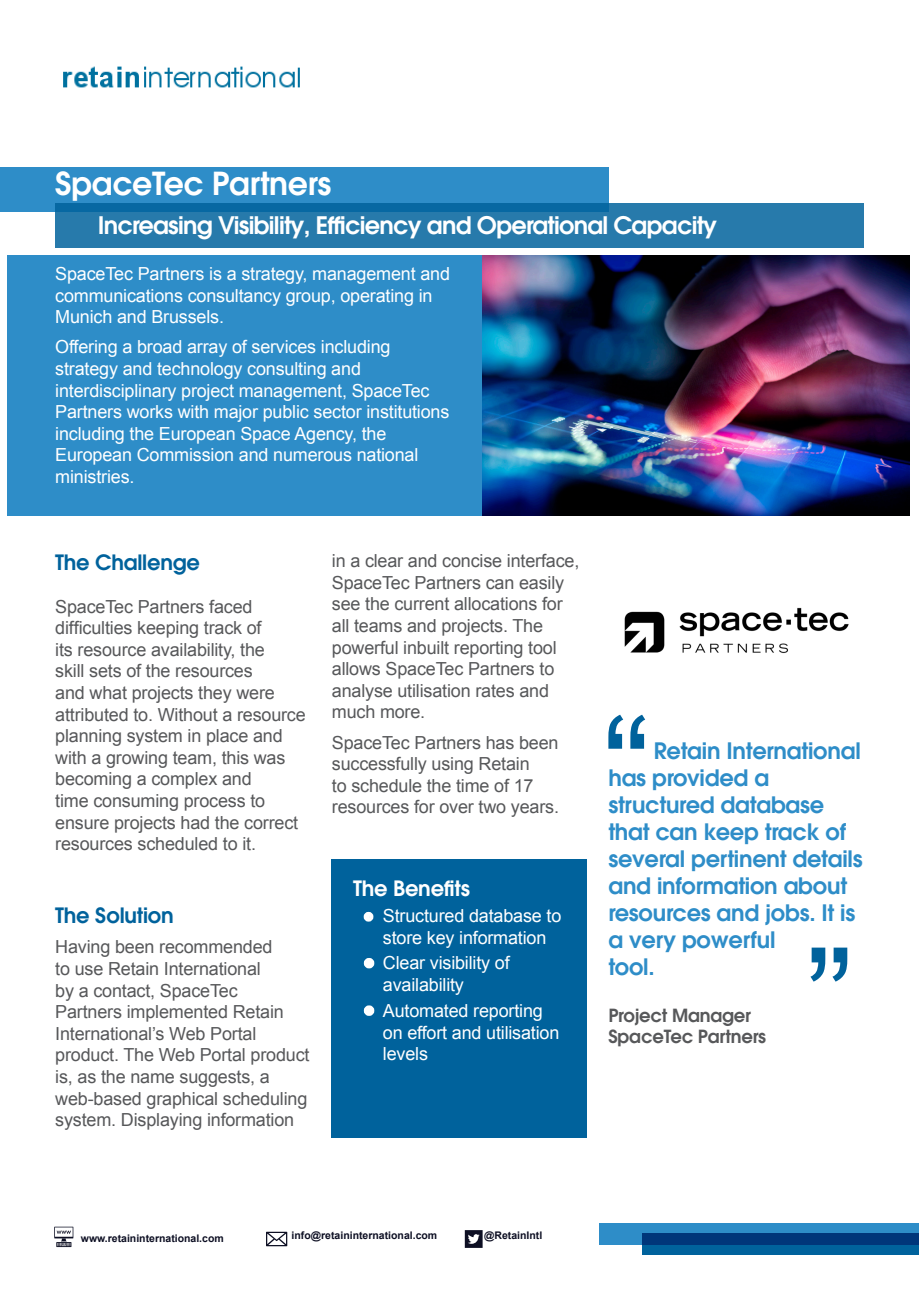
<style>
.page{position:relative;width:919px;height:1289px;background:#fff}
.page>*{position:absolute;margin:0;border:0;box-sizing:border-box;transform-origin:0 0}
.t1{font:600 31.5px "ITC Avant Garde Std";letter-spacing:-.01em;color:#fff}
.t2{font:600 24px "ITC Avant Garde Std";letter-spacing:-.03em;color:#fff}
.t3{font:600 22.5px/27px "ITC Avant Garde Std";letter-spacing:-.01em;color:#2e8dc8}
.t4{font:600 21px "ITC Avant Garde Std";letter-spacing:-.01em;color:#00629c}
.t5{font:600 21px "ITC Avant Garde Std";letter-spacing:-.01em;color:#fff}
.t6{font:18px/21.6px "Arial";letter-spacing:-.01em;color:#57585a}
.t7{font:18px/21.6px "Arial";letter-spacing:-.01em;color:#fff}
.t8{font:600 18px "ITC Avant Garde Std";letter-spacing:-.01em;color:#57585a}
.t9{font:700 10.5px "Arial";color:#0d0f23}
.s1{font-size:15px}
</style>
<div class="page">
<div style="left:0;top:167px;width:608px;height:44px;background:#2e8dc8"></div>
<div style="left:7px;top:255px;width:479px;height:261px;background:#2e8dc8"></div>
<svg style="left:608px;top:714px;width:37px;height:34px"></svg>
<svg style="left:810px;top:947px;width:37px;height:34px"></svg>
<div style="left:332px;top:859px;width:255px;height:278px;background:#00629c"></div>
<svg style="left:363px;top:911px;width:11px;height:11px"></svg>
<svg style="left:363px;top:958px;width:12px;height:11px"></svg>
<svg style="left:363px;top:1005px;width:12px;height:11px"></svg>
<svg style="left:55px;top:204px;width:808px;height:44px;background:#2277a9"></svg>
<img style="left:624px;top:607px;width:225px;height:46px">
<div style="left:600px;top:1222px;width:318px;height:22px;background:#2e8dc8"></div>
<svg style="left:642px;top:1233px;width:276px;height:21px;background:#004888"></svg>
<svg style="left:54px;top:1226px;width:19px;height:20px"></svg>
<svg style="left:266px;top:1231px;width:21px;height:15px"></svg>
<svg style="left:465px;top:1230px;width:17px;height:17px"></svg>
<img style="left:63px;top:66px;width:237px;height:22px">
<img style="left:483px;top:255px;width:426px;height:261px">
<p class="t1" style="left:55px;top:162px;width:277px">SpaceTec Partners</p>
<p class="t2" style="left:98px;top:210px;width:620px">Increasing Visibility, Efficiency and Operational Capacity</p>
<p class="t7" style="left:55px;top:263px;width:396px">SpaceTec Partners is a strategy, management and communications consultancy group, operating in<br>Munich and Brussels.</p>
<p class="t7" style="left:55px;top:336px;width:395px">Offering a broad array of services including strategy and technology consulting and interdisciplinary project management, SpaceTec Partners works with major public sector institutions including the European Space Agency, the European Commission and numerous national ministries.</p>
<p class="t4" style="left:55px;top:548px;width:146px">The Challenge</p>
<p class="t6" style="left:55px;top:595px;width:252px">SpaceTec Partners faced difficulties keeping track of<br>its resource availability, the<br>skill sets of the resources<br>and what projects they were attributed to. Without a resource planning system in place and with a growing team, this was becoming a complex and<br>time consuming process to ensure projects had the correct resources scheduled to it.</p>
<p class="t4" style="left:55px;top:901px;width:120px">The Solution</p>
<p class="t6" style="left:55px;top:936px;width:256px">Having been recommended<br>to use Retain International<br>by a contact, SpaceTec<br>Partners implemented Retain<br>International’s Web Portal product. The Web Portal product is, as the name suggests, a web-based graphical scheduling system. Displaying information</p>
<p class="t6" style="left:332px;top:550px;width:249px">in a clear and concise interface,<br>SpaceTec Partners can easily see the current allocations for all teams and projects. The powerful inbuilt reporting tool allows SpaceTec Partners to analyse utilisation rates and much more.</p>
<p class="t6" style="left:332px;top:731px;width:229px">SpaceTec Partners has been successfully using Retain<br>to schedule the time of 17 resources for over two years.</p>
<p class="t5" style="left:353px;top:874px;width:118px">The Benefits</p>
<p class="t7" style="left:366px;top:905px;width:197px;text-align:center"><span class="s1">•</span> Structured database to store key information</p>
<p class="t7" style="left:383px;top:952px;width:128px;text-indent:-17px">• Clear visibility of availability</p>
<p class="t7" style="left:383px;top:1000px;width:178px;text-indent:-17px">• Automated reporting on effort and utilisation levels</p>
<p class="t3" style="left:608px;top:736px;width:256px;text-indent:45px">Retain International has provided a structured database that can keep track of several pertinent details and information about resources and jobs. It is a very powerful<br>tool.</p>
<p class="t8" style="left:608px;top:1003px;width:144px">Project Manager</p>
<p class="t8" style="left:608px;top:1025px;width:159px">SpaceTec Partners</p>
<p class="t9" style="left:81px;top:1231px;width:144px">www.retaininternational.com</p>
<p class="t9" style="left:291px;top:1228px;width:147px">info@retaininternational.com</p>
<p class="t9" style="left:484px;top:1228px;width:60px">@RetainIntl</p>
</div>
